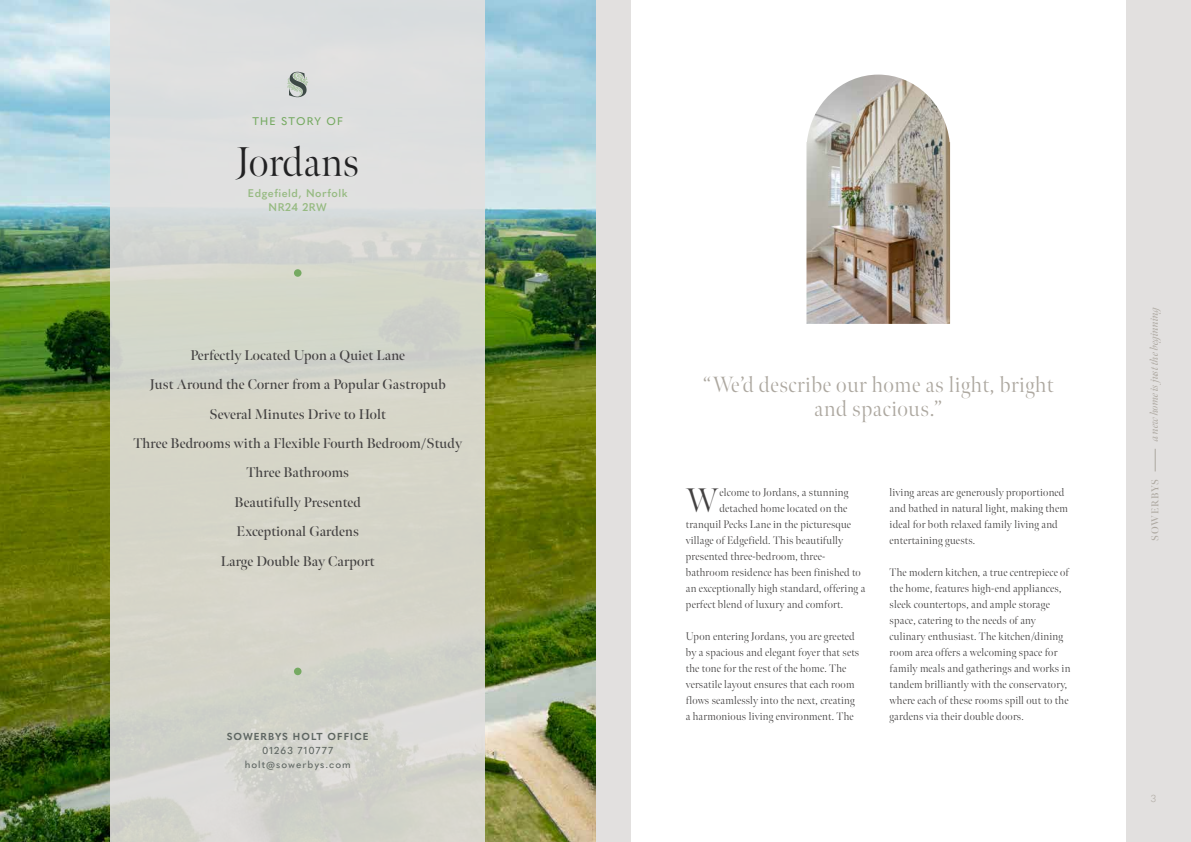
<style>
.page{position:relative;width:1191px;height:842px;background:#fff}
.page>*{position:absolute;margin:0;border:0;box-sizing:border-box;transform-origin:0 0}
.t1{font:300 41.5px "Meno Banner";color:#222223}
.t2{font:300 34px "Meno Banner";color:#434141}
.t3{font:300 22px/24px "Meno Banner";letter-spacing:.025em;color:#ada8a0;text-align:center}
.t4{font:600 14px/29.3px "Meno Banner";letter-spacing:.01em;color:#434141;text-align:center}
.t5{font:300 11px/16px "Meno Banner";letter-spacing:.02em;color:#434141}
.t6{font:italic 11px "Meno Banner";letter-spacing:-.01em;color:#ada8a0}
.t7{font:600 11px/14px "Quasimoda";letter-spacing:.05em;color:#96ba81;text-align:center}
.t8{font:500 11px "Quasimoda";letter-spacing:.1em;color:#76aa62}
.t9{font:500 10px/14px "Quasimoda";letter-spacing:.1em;color:#5e6662;text-align:center}
.t10{font:700 10px "Quasimoda";letter-spacing:.1em;color:#5e6662}
.t11{font:600 10px "Meno Banner";letter-spacing:.08em;color:#ada8a0}
.t12{font:300 10px "Quasimoda";color:#ada8a0}
</style>
<div class="page">
<div style="left:595px;top:0;width:596px;height:842px;background:#e2e0df"></div>
<svg style="left:1155px;top:449px;width:1px;height:22px"></svg>
<img style="left:0;top:0;width:595px;height:842px">
<svg style="left:111px;top:0;width:374px;height:842px;fill:#d6d6cb"></svg>
<div style="left:294px;top:269px;width:7px;height:8px;background:#76aa62;border-radius:50%"></div>
<div style="left:294px;top:668px;width:7px;height:7px;background:#76aa62;border-radius:50%"></div>
<svg style="left:287px;top:72px;width:21px;height:25px"></svg>
<div style="left:631px;top:0;width:494px;height:842px;background:#fff"></div>
<img style="left:806px;top:75px;width:144px;height:249px">
<p class="t8" style="left:252px;top:113px;width:92px">THE STORY OF</p>
<h1 class="t1" style="left:236px;top:137px;width:124px">Jordans</h1>
<p class="t7" style="left:248px;top:186px;width:101px">Edgefield, Norfolk<br>NR24 2RW</p>
<p class="t4" style="left:133px;top:341px;width:330px">Perfectly Located Upon a Quiet Lane<br>Just Around the Corner from a Popular Gastropub<br>Several Minutes Drive to Holt<br>Three Bedrooms with a Flexible Fourth Bedroom/Study<br>Three Bathrooms<br>Beautifully Presented<br>Exceptional Gardens<br>Large Double Bay Carport</p>
<p class="t10" style="left:227px;top:728px;width:143px">SOWERBYS HOLT OFFICE</p>
<p class="t9" style="left:245px;top:742px;width:107px">01263 710777 holt@sowerbys.com</p>
<h3 class="t3" style="left:703px;top:373px;width:352px">“We’d describe our home as light, bright and spacious.”</h3>
<h2 class="t2" style="left:686px;top:480px;width:34px">W</h2>
<p class="t5" style="left:719px;top:485px;width:130px">elcome to Jordans, a stunning</p>
<p class="t5" style="left:719px;top:501px;width:129px">detached home located on the</p>
<p class="t5" style="left:686px;top:517px;width:167px">tranquil Pecks Lane in the picturesque</p>
<p class="t5" style="left:686px;top:533px;width:159px">village of Edgefield. This beautifully</p>
<p class="t5" style="left:686px;top:549px;width:141px">presented three-bedroom, three-</p>
<p class="t5" style="left:686px;top:565px;width:176px">bathroom residence has been finished to</p>
<p class="t5" style="left:686px;top:581px;width:181px">an exceptionally high standard, offering a</p>
<p class="t5" style="left:686px;top:597px;width:159px">perfect blend of luxury and comfort.</p>
<p class="t5" style="left:686px;top:629px;width:175px">Upon entering Jordans, you are greeted by a spacious and elegant foyer that sets the tone for the rest of the home. The versatile layout ensures that each room flows seamlessly into the next, creating a harmonious living environment. The</p>
<p class="t5" style="left:889px;top:485px;width:180px">living areas are generously proportioned and bathed in natural light, making them ideal for both relaxed family living and entertaining guests.</p>
<p class="t5" style="left:889px;top:565px;width:182px">The modern kitchen, a true centrepiece of the home, features high-end appliances, sleek countertops, and ample storage space, catering to the needs of any culinary enthusiast. The kitchen/dining room area offers a welcoming space for family meals and gatherings and works in tandem brilliantly with the conservatory, where each of these rooms spill out to the gardens via their double doors.</p>
<p class="t6" style="left:1147px;top:441px;width:138px;rotate:-90deg">a new home is just the beginning</p>
<p class="t11" style="left:1149px;top:541px;width:63px;rotate:-90deg">SOWERBYS</p>
<p class="t12" style="left:1150px;top:791px;width:7px">3</p>
</div>
